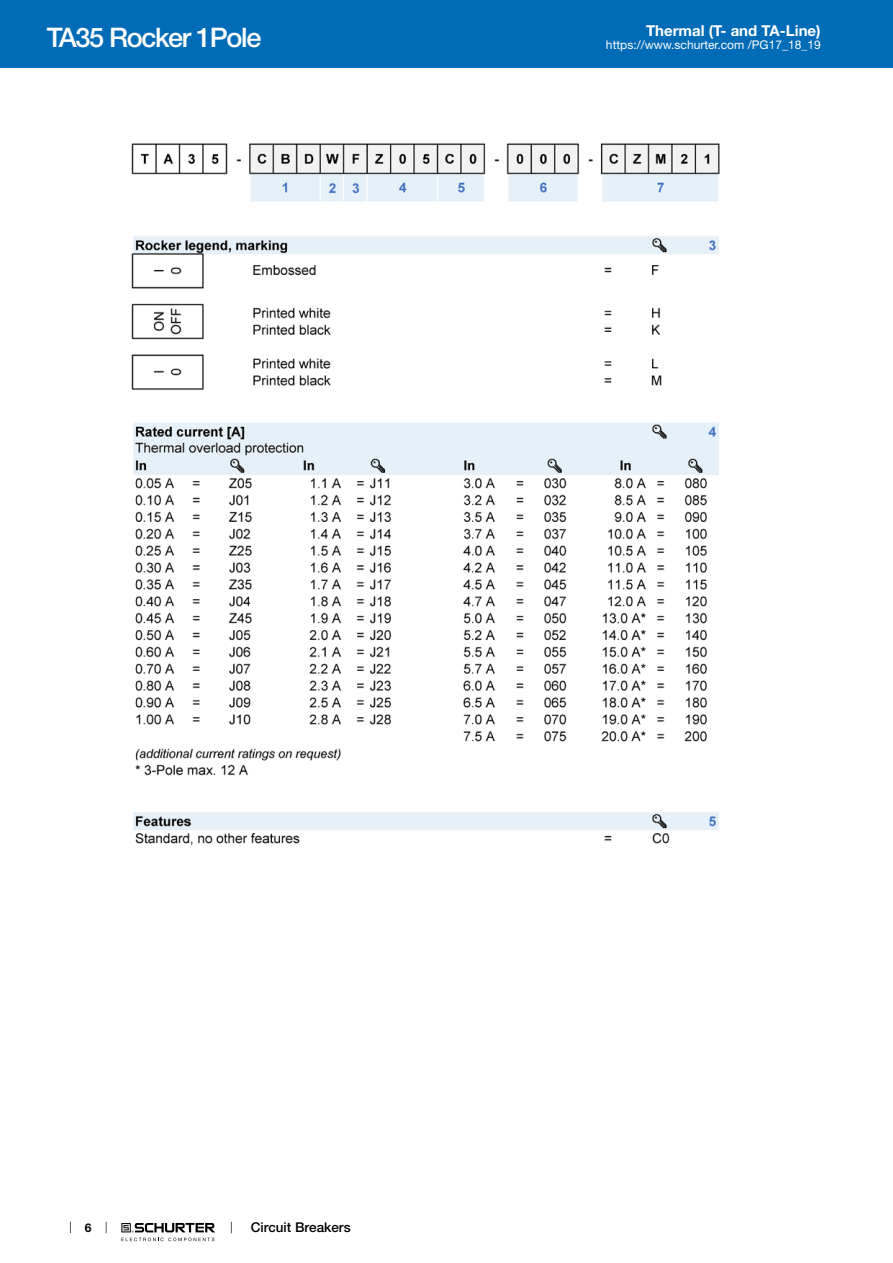
<style>
.page{position:relative;width:893px;height:1263px;background:#fff}
.page>*{position:absolute;margin:0;border:0;box-sizing:border-box;transform-origin:0 0}
.t1{font:500 27px "Helvetica Neue LT";letter-spacing:-.05em;color:#fff}
.t2{font:700 15px "Helvetica Neue LT";color:#fff}
.t3{font:500 13.5px "Helvetica Neue LT";color:#000}
.t4{font:12px "Helvetica Neue LT";color:#fff}
.t5{font:700 12px "Helvetica Neue LT";color:#000}
</style>
<div class="page">
<svg style="left:70px;top:1221px;width:1px;height:12px"></svg>
<svg style="left:121px;top:1223px;width:94px;height:18px"></svg>
<div style="left:0;top:0;width:893px;height:68px;background:#006bb6"></div>
<img style="left:131px;top:143px;width:589px;height:703px">
<h1 class="t1" style="left:47px;top:21px;width:216px">TA35 Rocker 1Pole</h1>
<p class="t2" style="left:646px;top:21px;width:176px">Thermal (T- and TA-Line)</p>
<p class="t4" style="left:606px;top:38px;width:216px">https://www.schurter.com /PG17_18_19</p>
<p class="t5" style="left:85px;top:1220px;width:8px">6</p>
<p class="t3" style="left:251px;top:1219px;width:101px">Circuit Breakers</p>
</div>
